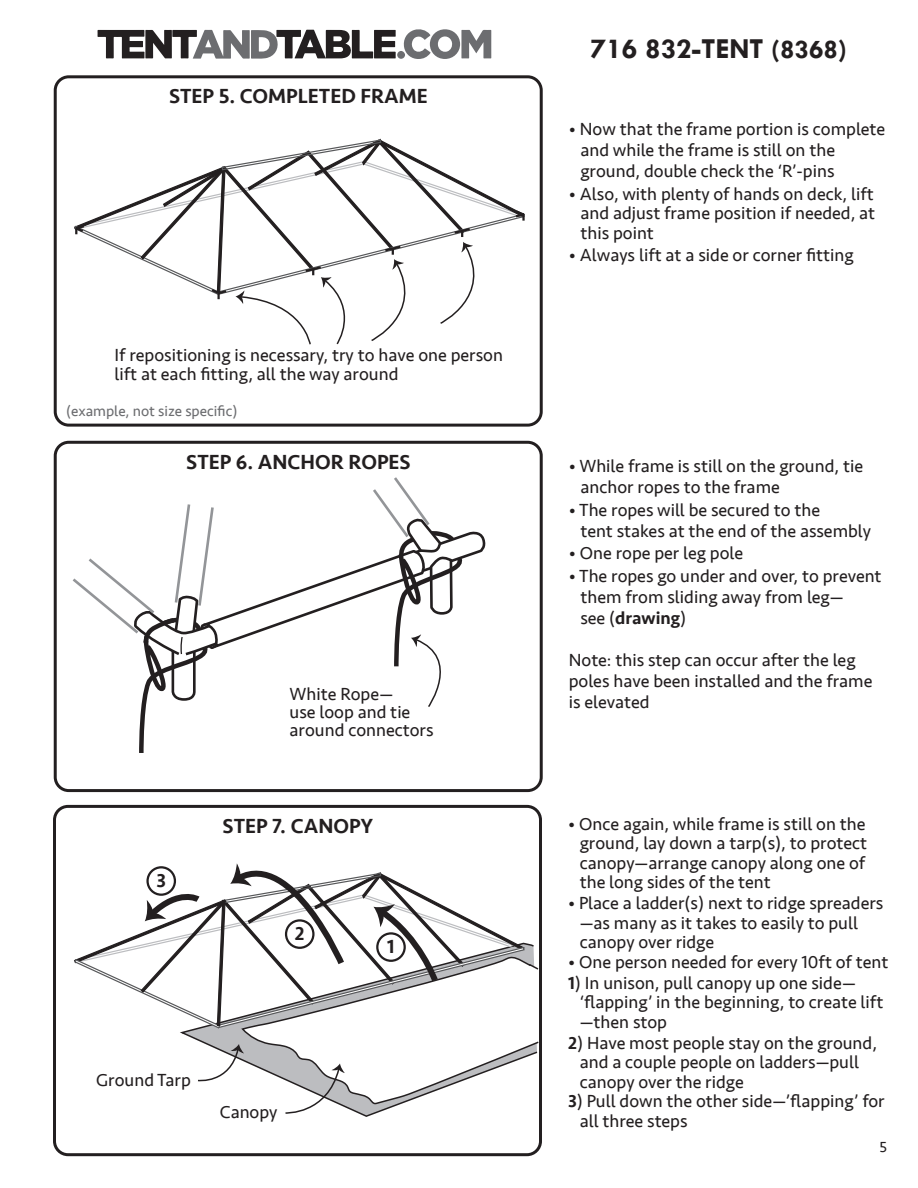
<style>
.page{position:relative;width:918px;height:1188px;background:#fff}
.page>*{position:absolute;margin:0;border:0;box-sizing:border-box;transform-origin:0 0}
.t1{font:700 29.25px "Tw Cen";color:#231f20}
.t2{font:500 21px "Seravek";color:#231f20}
.t3{font:500 19.5px "Seravek";color:#231f20}
.t4{font:18px/19.5px "Seravek";color:#231f20}
.t5{font:15px "Seravek";color:#6c6d70}
.t6{font:15px "Seravek";color:#231f20}
.s1{font-size:28.5px}
.s2{font-size:27.3px}
.s3{font-weight:500}
</style>
<div class="page">
<div style="left:54px;top:441px;width:489px;height:351px;border:3px solid #231f20;border-radius:14px"></div>
<div style="left:53px;top:805px;width:489px;height:351px;border:3px solid #231f20;border-radius:14px"></div>
<svg style="left:180px;top:943px;width:359px;height:175px"></svg>
<svg style="left:240px;top:957px;width:300px;height:148px"></svg>
<svg style="left:196px;top:1044px;width:48px;height:40px"></svg>
<svg style="left:284px;top:1064px;width:61px;height:51px"></svg>
<svg style="left:74px;top:863px;width:452px;height:166px"></svg>
<div style="left:285px;top:919px;width:30px;height:30px;border:2px solid #231f20;border-radius:50%"></div>
<div style="left:376px;top:932px;width:30px;height:30px;border:2px solid #231f20;border-radius:50%"></div>
<div style="left:146px;top:866px;width:30px;height:30px;border:2px solid #231f20;border-radius:50%"></div>
<svg style="left:70px;top:29px;width:461px;height:724px"></svg>
<div style="left:397px;top:51px;width:8px;height:8px;background:#6c6d70;border-radius:50%"></div>
<p class="t2" style="left:169px;top:83px;width:260px">STEP 5. COMPLETED FRAME</p>
<p class="t4" style="left:114px;top:345px;width:390px">If repositioning is necessary, try to have one person lift at each fitting, all the way around</p>
<p class="t5" style="left:66px;top:399px;width:173px">(example, not size specific)</p>
<p class="t2" style="left:186px;top:449px;width:226px">STEP 6. ANCHOR ROPES</p>
<p class="t4" style="left:290px;top:685px;width:145px;line-height:18px">White Rope—<br>use loop and tie around connectors</p>
<p class="t3" style="left:156px;top:868px;width:11px">3</p>
<p class="t2" style="left:223px;top:813px;width:152px">STEP 7. CANOPY</p>
<p class="t3" style="left:295px;top:921px;width:11px">2</p>
<p class="t3" style="left:387px;top:934px;width:9px">1</p>
<p class="t4" style="left:96px;top:1070px;width:96px">Ground Tarp</p>
<p class="t4" style="left:220px;top:1102px;width:59px">Canopy</p>
<h1 class="t1" style="left:591px;top:31px;width:258px">716 832-TENT <span class="s1">(</span><span class="s2">8368</span><span class="s1">)</span></h1>
<p class="t4" style="left:580px;top:119px;width:306px;line-height:21px;text-indent:-12px">• Now that the frame portion is complete and while the frame is still on the ground, double check the ‘R’-pins</p>
<p class="t4" style="left:580px;top:184px;width:296px;text-align:justify;text-indent:-12px">• Also, with plenty of hands on deck, lift and adjust frame position if needed, at this point</p>
<p class="t4" style="left:569px;top:245px;width:286px">• Always lift at a side or corner fitting</p>
<p class="t4" style="left:580px;top:456px;width:284px;line-height:21px;text-indent:-12px">• While frame is still on the ground, tie anchor ropes to the frame</p>
<p class="t4" style="left:580px;top:499px;width:292px;line-height:21px;text-indent:-12px">• The ropes will be secured to the<br>tent stakes at the end of the assembly</p>
<p class="t4" style="left:569px;top:543px;width:176px">• One rope per leg pole</p>
<p class="t4" style="left:580px;top:565px;width:303px;line-height:21px;text-indent:-12px">• The ropes go under and over, to prevent them from sliding away from leg—<br>see (<span class="s3">drawing</span>)</p>
<p class="t4" style="left:569px;top:649px;width:305px;line-height:21px">Note: this step can occur after the leg poles have been installed and the frame is elevated</p>
<p class="t4" style="left:580px;top:814px;width:289px;text-align:justify;text-indent:-12px">• Once again, while frame is still on the ground, lay down a tarp(s), to protect canopy—arrange canopy along one of the long sides of the tent</p>
<p class="t4" style="left:580px;top:894px;width:305px;text-indent:-12px">• Place a ladder(s) next to ridge spreaders —as many as it takes to easily to pull canopy over ridge</p>
<p class="t4" style="left:568px;top:952px;width:322px">• One person needed for every 10ft of tent</p>
<p class="t4" style="left:580px;top:973px;width:305px;text-indent:-12px"><span class="s3">1</span>) In unison, pull canopy up one side— ‘flapping’ in the beginning, to create lift —then stop</p>
<p class="t4" style="left:580px;top:1033px;width:299px;text-indent:-12px"><span class="s3">2</span>) Have most people stay on the ground, and a couple people on ladders—pull canopy over the ridge</p>
<p class="t4" style="left:580px;top:1092px;width:307px;text-indent:-12px"><span class="s3">3</span>) Pull down the other side—’flapping’ for all three steps</p>
<p class="t6" style="left:879px;top:1136px;width:9px">5</p>
</div>
